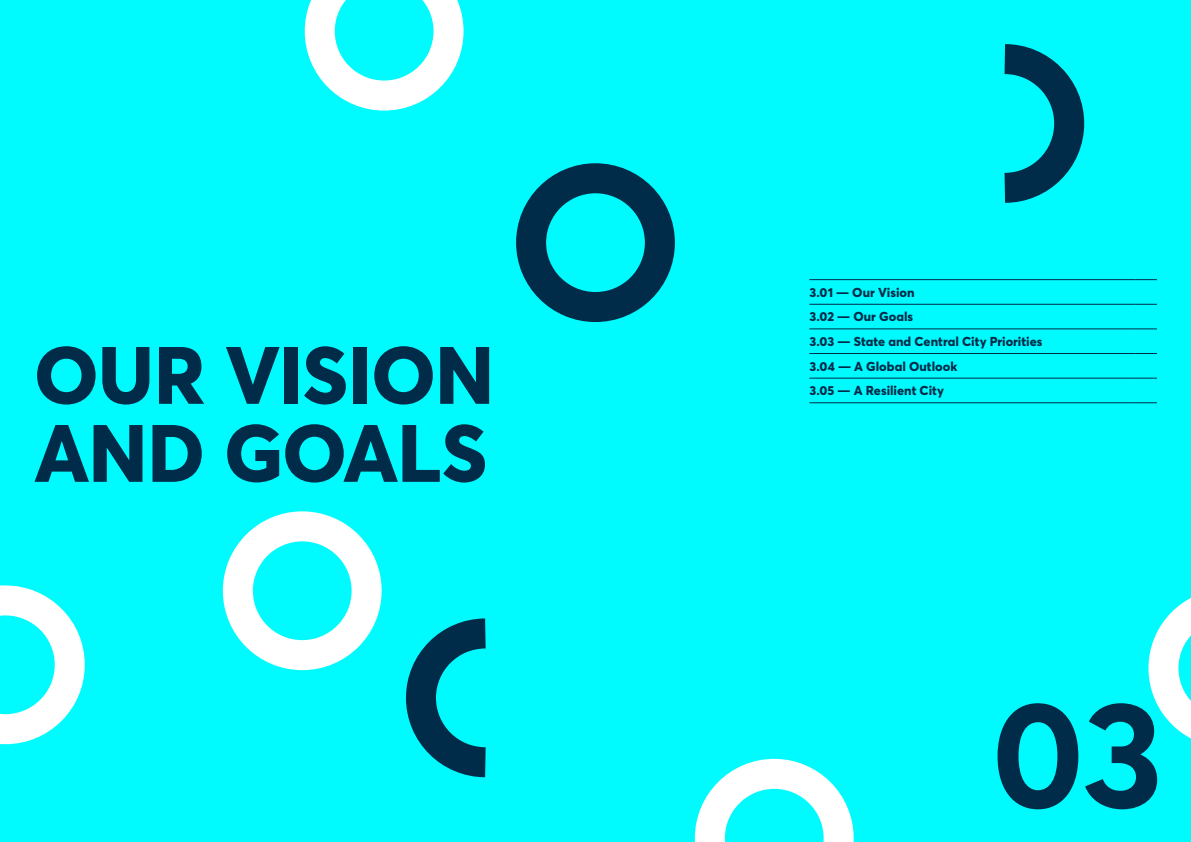
<style>
.page{position:relative;width:1191px;height:842px;background:#fff}
.page>*{position:absolute;margin:0;border:0;box-sizing:border-box;transform-origin:0 0}
.t1{font:700 150.7px "Parramatta";color:#002b49}
.t2{font:800 80px/78px "Parramatta";letter-spacing:-.01em;color:#002b49}
.t3{font:800 12.8px/24.6px "Parramatta";color:#002b49}
</style>
<div class="page">
<div style="left:0;top:0;width:601px;height:842px;background:#00fbfe"></div>
<svg style="left:305px;top:0;width:158px;height:111px"></svg>
<svg style="left:0;top:585px;width:85px;height:159px"></svg>
<svg style="left:406px;top:618px;width:80px;height:160px"></svg>
<div style="left:590px;top:0;width:601px;height:842px;background:#00fbfe"></div>
<div style="left:516px;top:163px;width:159px;height:159px;border:30px solid #002b49;border-radius:50%"></div>
<svg style="left:1004px;top:44px;width:81px;height:159px"></svg>
<svg style="left:1148px;top:598px;width:43px;height:141px"></svg>
<svg style="left:695px;top:759px;width:158px;height:83px"></svg>
<div style="left:223px;top:511px;width:159px;height:159px;border:30px solid #fff;border-radius:50%"></div>
<hr style="left:809px;top:279px;width:326px;height:1px;background:#002b49">
<svg style="left:1135px;top:279px;width:22px;height:1px"></svg>
<hr style="left:809px;top:304px;width:326px;height:1px;background:#002b49">
<svg style="left:1135px;top:304px;width:22px;height:1px"></svg>
<hr style="left:809px;top:328px;width:326px;height:1px;background:#002b49">
<svg style="left:1135px;top:328px;width:22px;height:1px"></svg>
<hr style="left:809px;top:353px;width:326px;height:1px;background:#002b49">
<svg style="left:1135px;top:353px;width:22px;height:1px"></svg>
<hr style="left:809px;top:378px;width:326px;height:1px;background:#002b49">
<svg style="left:1135px;top:378px;width:22px;height:1px"></svg>
<hr style="left:809px;top:402px;width:326px;height:1px;background:#002b49">
<svg style="left:1135px;top:402px;width:22px;height:1px"></svg>
<h2 class="t2" style="left:34px;top:333px;width:462px">OUR VISION<br>AND GOALS</h2>
<p class="t3" style="left:809px;top:279px;width:235px">3.01 — Our Vision<br>3.02 — Our Goals<br>3.03 — State and Central City Priorities<br>3.04 — A Global Outlook<br>3.05 — A Resilient City</p>
<h1 class="t1" style="left:990px;top:648px;width:175px">03</h1>
</div>
